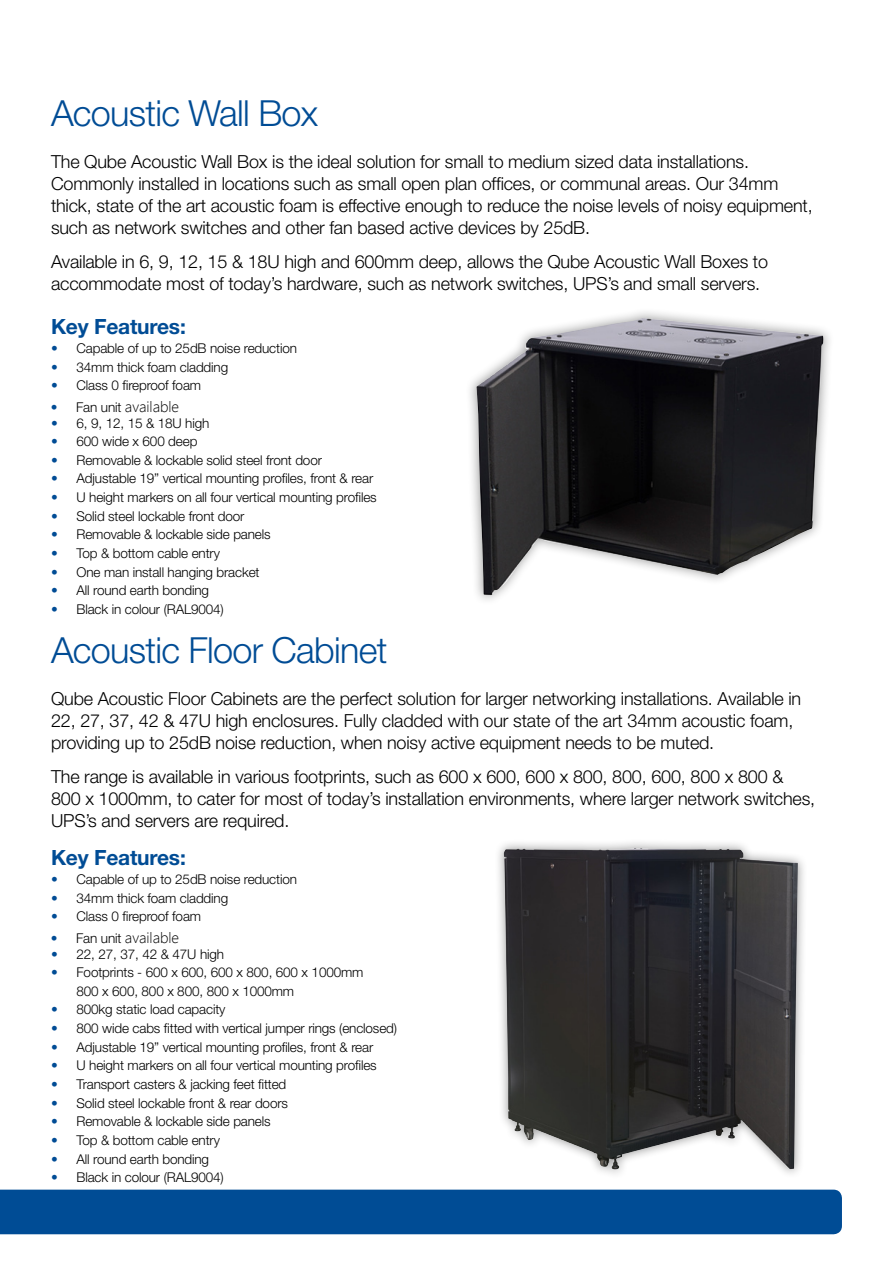
<style>
.page{position:relative;width:893px;height:1263px;background:#fff}
.page>*{position:absolute;margin:0;border:0;box-sizing:border-box;transform-origin:0 0}
.t1{font:300 36px "Helvetica Neue";letter-spacing:-.02em;color:#004c95}
.t2{font:700 21px "Helvetica Neue";letter-spacing:-.01em;color:#004c95}
.t3{font:300 18px/21.8px "Helvetica Neue";letter-spacing:-.01em;color:#000}
.t4{font:300 15px "Segoe UI";color:#000}
.t5{font:300 13.5px/18.6px "Helvetica Neue";letter-spacing:-.01em;color:#000}
.s1{color:#004c95}
.s2{font-family:"Helvetica Neue";font-size:13.5px;color:#004c95}
.s3{font-family:"Helvetica Neue";font-size:13.5px}
</style>
<div class="page">
<div style="left:0;top:1189px;width:842px;height:45px;background:#004c95"></div>
<div style="left:465px;top:307px;width:370px;height:299px;background:#000;opacity:.4"></div>
<img style="left:476px;top:318px;width:349px;height:277px">
<div style="left:494px;top:838px;width:314px;height:341px;background:#000;opacity:.4"></div>
<img style="left:504px;top:848px;width:284px;height:322px">
<h1 class="t1" style="left:51px;top:91px;width:269px">Acoustic Wall Box</h1>
<p class="t3" style="left:51px;top:151px;width:763px">The Qube Acoustic Wall Box is the ideal solution for small to medium sized data installations.<br>Commonly installed in locations such as small open plan offices, or communal areas. Our 34mm thick, state of the art acoustic foam is effective enough to reduce the noise levels of noisy equipment, such as network switches and other fan based active devices by 25dB.</p>
<h3 class="t3" style="left:51px;top:250px;width:719px">Available in 6, 9, 12, 15 &amp; 18U high and 600mm deep, allows the Qube Acoustic Wall Boxes to accommodate most of today’s hardware, such as network switches, UPS’s and small servers.</h3>
<h2 class="t2" style="left:51px;top:314px;width:136px">Key Features:</h2>
<p class="t5" style="left:51px;top:339px;width:247px"><span class="s1">•</span> Capable of up to 25dB noise reduction</p>
<p class="t5" style="left:51px;top:357px;width:179px"><span class="s1">•</span> 34mm thick foam cladding</p>
<p class="t5" style="left:51px;top:376px;width:152px"><span class="s1">•</span> Class 0 fireproof foam</p>
<p class="t5" style="left:51px;top:413px;width:160px"><span class="s1">•</span> 6, 9, 12, 15 &amp; 18U high</p>
<p class="t5" style="left:51px;top:432px;width:148px"><span class="s1">•</span> 600 wide x 600 deep</p>
<p class="t5" style="left:51px;top:450px;width:272px"><span class="s1">•</span> Removable &amp; lockable solid steel front door</p>
<p class="t5" style="left:51px;top:469px;width:324px"><span class="s1">•</span> Adjustable 19” vertical mounting profiles, front &amp; rear</p>
<p class="t5" style="left:51px;top:488px;width:327px"><span class="s1">•</span> U height markers on all four vertical mounting profiles</p>
<p class="t5" style="left:51px;top:506px;width:195px"><span class="s1">•</span> Solid steel lockable front door</p>
<p class="t5" style="left:51px;top:525px;width:221px"><span class="s1">•</span> Removable &amp; lockable side panels</p>
<p class="t5" style="left:51px;top:543px;width:170px"><span class="s1">•</span> Top &amp; bottom cable entry</p>
<p class="t5" style="left:51px;top:562px;width:210px"><span class="s1">•</span> One man install hanging bracket</p>
<p class="t5" style="left:51px;top:581px;width:160px"><span class="s1">•</span> All round earth bonding</p>
<p class="t5" style="left:51px;top:599px;width:174px"><span class="s1">•</span> Black in colour (RAL9004)</p>
<p class="t4" style="left:51px;top:396px;width:130px"><span class="s2">•</span> <span class="s3">Fan unit</span> available</p>
<h1 class="t1" style="left:51px;top:628px;width:338px">Acoustic Floor Cabinet</h1>
<p class="t3" style="left:51px;top:688px;width:752px">Qube Acoustic Floor Cabinets are the perfect solution for larger networking installations. Available in<br>22, 27, 37, 42 &amp; 47U high enclosures. Fully cladded with our state of the art 34mm acoustic foam, providing up to 25dB noise reduction, when noisy active equipment needs to be muted.</p>
<h3 class="t3" style="left:51px;top:766px;width:766px">The range is available in various footprints, such as 600 x 600, 600 x 800, 800, 600, 800 x 800 &amp;<br>800 x 1000mm, to cater for most of today’s installation environments, where larger network switches,<br>UPS’s and servers are required.</h3>
<h2 class="t2" style="left:51px;top:845px;width:136px">Key Features:</h2>
<p class="t5" style="left:51px;top:869px;width:247px"><span class="s1">•</span> Capable of up to 25dB noise reduction</p>
<p class="t5" style="left:51px;top:888px;width:179px"><span class="s1">•</span> 34mm thick foam cladding</p>
<p class="t5" style="left:51px;top:907px;width:152px"><span class="s1">•</span> Class 0 fireproof foam</p>
<p class="t5" style="left:51px;top:944px;width:175px"><span class="s1">•</span> 22, 27, 37, 42 &amp; 47U high</p>
<p class="t5" style="left:77px;top:963px;width:288px;text-indent:-26px"><span class="s1">•</span> Footprints - 600 x 600, 600 x 800, 600 x 1000mm<br>800 x 600, 800 x 800, 800 x 1000mm</p>
<p class="t5" style="left:51px;top:1000px;width:176px"><span class="s1">•</span> 800kg static load capacity</p>
<p class="t5" style="left:51px;top:1019px;width:348px"><span class="s1">•</span> 800 wide cabs fitted with vertical jumper rings (enclosed)</p>
<p class="t5" style="left:51px;top:1037px;width:324px"><span class="s1">•</span> Adjustable 19” vertical mounting profiles, front &amp; rear</p>
<p class="t5" style="left:51px;top:1056px;width:327px"><span class="s1">•</span> U height markers on all four vertical mounting profiles</p>
<p class="t5" style="left:51px;top:1074px;width:237px"><span class="s1">•</span> Transport casters &amp; jacking feet fitted</p>
<p class="t5" style="left:51px;top:1093px;width:238px"><span class="s1">•</span> Solid steel lockable front &amp; rear doors</p>
<p class="t5" style="left:51px;top:1112px;width:221px"><span class="s1">•</span> Removable &amp; lockable side panels</p>
<p class="t5" style="left:51px;top:1130px;width:170px"><span class="s1">•</span> Top &amp; bottom cable entry</p>
<p class="t5" style="left:51px;top:1149px;width:160px"><span class="s1">•</span> All round earth bonding</p>
<p class="t5" style="left:51px;top:1168px;width:174px"><span class="s1">•</span> Black in colour (RAL9004)</p>
<p class="t4" style="left:51px;top:927px;width:130px"><span class="s2">•</span> <span class="s3">Fan unit</span> available</p>
</div>
